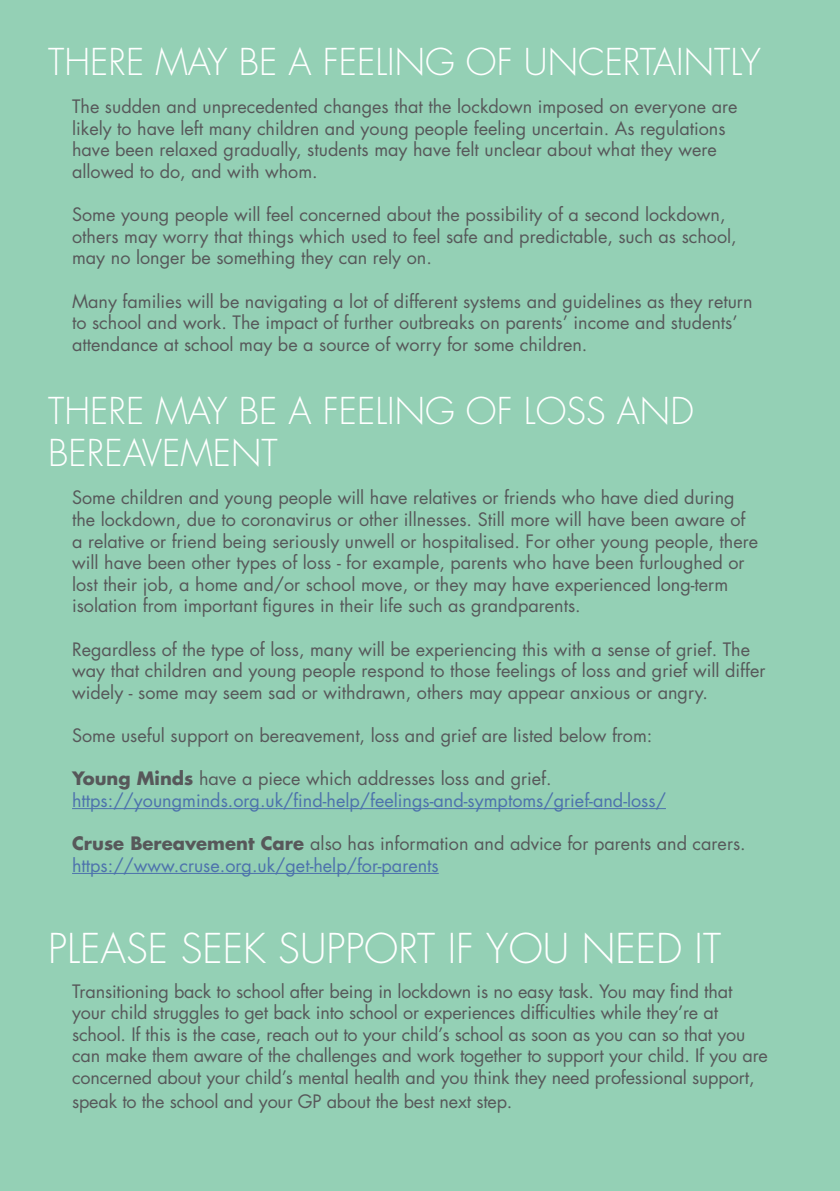
<style>
.page{position:relative;width:840px;height:1191px;background:#fff}
.page>*{position:absolute;margin:0;border:0;box-sizing:border-box;transform-origin:0 0}
.t1{font:300 40px "Futura Std";color:#fff}
.t2{font:300 36px "Futura Std";color:#fff}
.t3{font:18px/21.6px "Futura Std";color:#57585a}
.t4{font:18px "Futura Std";color:#4d72ac}
.s1{font-weight:700}
.s2{color:#4d72ac}
</style>
<div class="page">
<div style="left:0;top:0;width:839px;height:1191px;background:#94d0b5"></div>
<hr style="left:72px;top:808px;width:593px;height:1px;background:#4d72ac">
<hr style="left:72px;top:873px;width:366px;height:1px;background:#4d72ac">
<p class="t2" style="left:48px;top:40px;width:713px">THERE MAY BE A FEELING OF UNCERTAINTLY</p>
<p class="t3" style="left:72px;top:96px;width:666px">The sudden and unprecedented changes that the lockdown imposed on everyone are likely to have left many children and young people feeling uncertain. As regulations have been relaxed gradually, students may have felt unclear about what they were allowed to do, and with whom.</p>
<p class="t3" style="left:72px;top:204px;width:666px">Some young people will feel concerned about the possibility of a second lockdown, others may worry that things which used to feel safe and predictable, such as school, may no longer be something they can rely on.</p>
<p class="t3" style="left:72px;top:290px;width:681px">Many families will be navigating a lot of different systems and guidelines as they return to school and work. The impact of further outbreaks on parents’ income and students’ attendance at school may be a source of worry for some children.</p>
<p class="t2" style="left:48px;top:388px;width:646px">THERE MAY BE A FEELING OF LOSS AND</p>
<p class="t2" style="left:48px;top:430px;width:231px">BEREAVEMENT</p>
<p class="t3" style="left:72px;top:487px;width:687px">Some children and young people will have relatives or friends who have died during the lockdown, due to coronavirus or other illnesses. Still more will have been aware of a relative or friend being seriously unwell or hospitalised. For other young people, there will have been other types of loss - for example, parents who have been furloughed or lost their job, a home and/or school move, or they may have experienced long-term isolation from important figures in their life such as grandparents.</p>
<p class="t3" style="left:72px;top:638px;width:694px">Regardless of the type of loss, many will be experiencing this with a sense of grief. The way that children and young people respond to those feelings of loss and grief will differ widely - some may seem sad or withdrawn, others may appear anxious or angry.</p>
<p class="t3" style="left:72px;top:724px;width:581px">Some useful support on bereavement, loss and grief are listed below from:</p>
<p class="t3" style="left:72px;top:768px;width:481px"><span class="s1">Young Minds</span> have a piece which addresses loss and grief.</p>
<p class="t4" style="left:72px;top:788px;width:595px">https://youngminds.org.uk/find-help/feelings-and-symptoms/grief-and-loss/</p>
<p class="t3" style="left:72px;top:832px;width:674px"><span class="s1">Cruse Bereavement Care</span> also has information and advice for parents and carers. <span class="s2">https://www.cruse.org.uk/get-help/for-parents</span></p>
<p class="t1" style="left:48px;top:924px;width:674px">PLEASE SEEK SUPPORT IF YOU NEED IT</p>
<p class="t3" style="left:72px;top:980px;width:697px">Transitioning back to school after being in lockdown is no easy task. You may find that your child struggles to get back into school or experiences difficulties while they’re at school. If this is the case, reach out to your child’s school as soon as you can so that you can make them aware of the challenges and work together to support your child. If you are concerned about your child’s mental health and you think they need professional support,</p>
<p class="t3" style="left:72px;top:1090px;width:441px">speak to the school and your GP about the best next step.</p>
</div>
